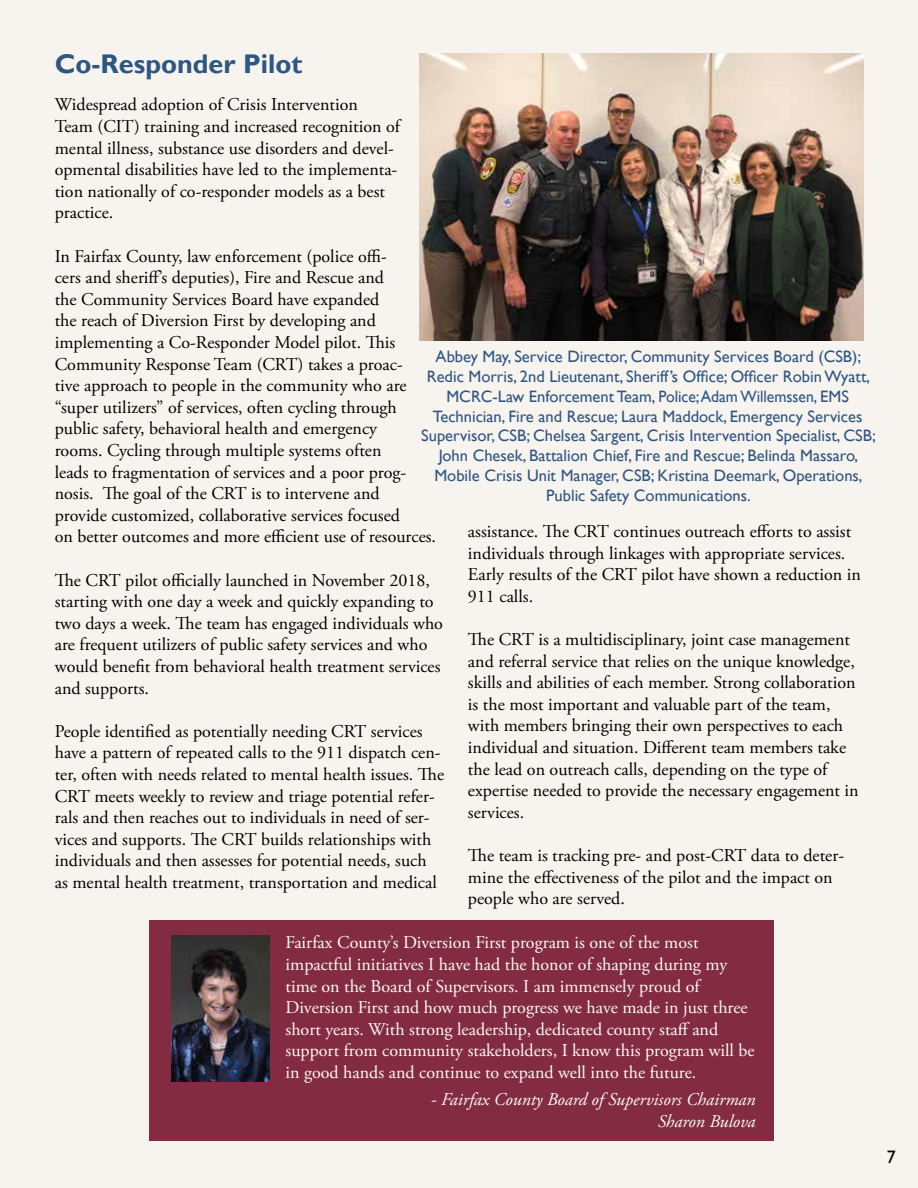
<style>
.page{position:relative;width:918px;height:1188px;background:#f7f3ef}
.page>*{position:absolute;margin:0;border:0;box-sizing:border-box;transform-origin:0 0}
.t1{font:700 27px "Gill Sans";color:#2e5683}
.t2{font:18px/21.6px "Adobe Garamond Pro";color:#000}
.t3{font:18px/21.6px "Adobe Garamond Pro";color:#fcf9f9}
.t4{font:italic 18px/21.6px "Adobe Garamond Pro";color:#fcf9f9;text-align:right}
.t5{font:18px "Gill Sans";color:#000}
.t6{font:16.5px/19.8px "Gill Sans";color:#2e5683;text-align:center}
</style>
<div class="page">
<div style="left:150px;top:921px;width:624px;height:220px;background:#832c41"></div>
<img style="left:172px;top:935px;width:97px;height:146px">
<img style="left:420px;top:54px;width:444px;height:286px">
<h1 class="t1" style="left:55px;top:47px;width:249px">Co-Responder Pilot</h1>
<p class="t2" style="left:55px;top:94px;width:347px">Widespread adoption of Crisis Intervention Team (CIT) training and increased recognition of mental illness, substance use disorders and devel&shy;opmental disabilities have led to the implementa&shy;tion nationally of co-responder models as a best practice.</p>
<p class="t2" style="left:55px;top:246px;width:383px">In Fairfax County, law enforcement (police offi-<br>cers and sheriff’s deputies), Fire and Rescue and<br>the Community Services Board have expanded<br>the reach of Diversion First by developing and implementing a Co-Responder Model pilot. This Community Response Team (CRT) takes a proac-<br>tive approach to people in the community who are “super utilizers” of services, often cycling through public safety, behavioral health and emergency<br>rooms. Cycling through multiple systems often<br>leads to fragmentation of services and a poor prog&shy;nosis. The goal of the CRT is to intervene and provide customized, collaborative services focused<br>on better outcomes and more efficient use of resources.</p>
<p class="t2" style="left:55px;top:570px;width:390px">The CRT pilot officially launched in November 2018, starting with one day a week and quickly expanding to two days a week. The team has engaged individuals who are frequent utilizers of public safety services and who would benefit from behavioral health treatment services and supports.</p>
<p class="t2" style="left:55px;top:721px;width:391px">People identified as potentially needing CRT services have a pattern of repeated calls to the 911 dispatch cen&shy;ter, often with needs related to mental health issues. The CRT meets weekly to review and triage potential refer&shy;rals and then reaches out to individuals in need of ser&shy;vices and supports. The CRT builds relationships with individuals and then assesses for potential needs, such as mental health treatment, transportation and medical</p>
<p class="t6" style="left:421px;top:347px;width:456px">Abbey May, Service Director, Community Services Board (CSB); Redic Morris, 2nd Lieutenant, Sheriff’s Office; Officer Robin Wyatt, MCRC-Law Enforcement Team, Police; Adam Willemssen, EMS Technician, Fire and Rescue; Laura Maddock, Emergency Services Supervisor, CSB; Chelsea Sargent, Crisis Intervention Specialist, CSB; John Chesek, Battalion Chief, Fire and Rescue; Belinda Massaro, Mobile Crisis Unit Manager, CSB; Kristina Deemark, Operations, Public Safety Communications.</p>
<p class="t2" style="left:468px;top:521px;width:394px">assistance. The CRT continues outreach efforts to assist individuals through linkages with appropriate services.<br>Early results of the CRT pilot have shown a reduction in 911 calls.</p>
<p class="t2" style="left:468px;top:629px;width:392px">The CRT is a multidisciplinary, joint case management and referral service that relies on the unique knowledge, skills and abilities of each member. Strong collaboration is the most important and valuable part of the team, with members bringing their own perspectives to each individual and situation. Different team members take the lead on outreach calls, depending on the type of expertise needed to provide the necessary engagement in services.</p>
<p class="t2" style="left:468px;top:845px;width:378px">The team is tracking pre- and post-CRT data to deter&shy;mine the effectiveness of the pilot and the impact on people who are served.</p>
<p class="t3" style="left:286px;top:933px;width:471px">Fairfax County’s Diversion First program is one of the most impactful initiatives I have had the honor of shaping during my time on the Board of Supervisors. I am immensely proud of Diversion First and how much progress we have made in just three short years. With strong leadership, dedicated county staff and support from community stakeholders, I know this program will be in good hands and continue to expand well into the future.</p>
<p class="t4" style="left:431px;top:1089px;width:326px">- Fairfax County Board of Supervisors Chairman<br>Sharon Bulova</p>
<p class="t5" style="left:887px;top:1146px;width:10px">7</p>
</div>
